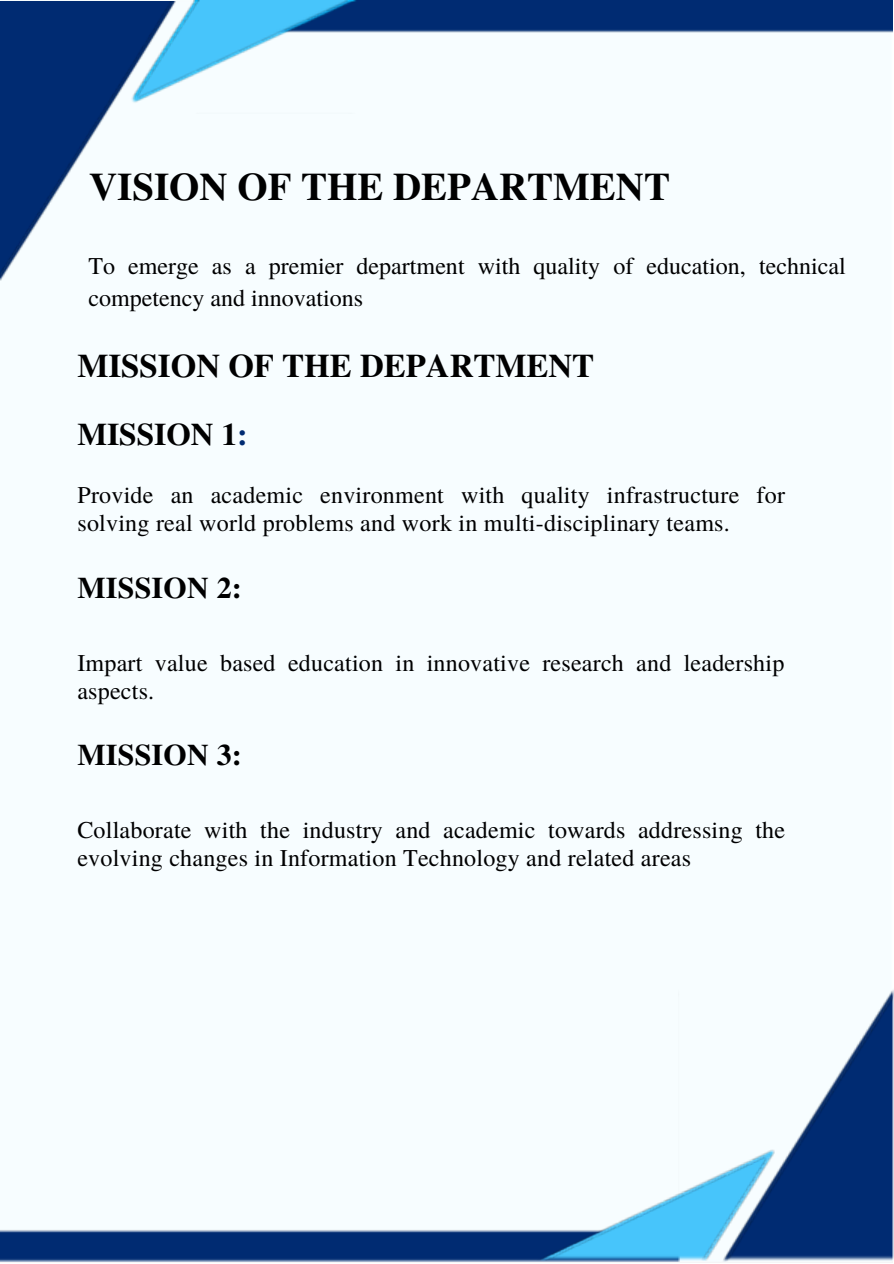
<style>
.page{position:relative;width:894px;height:1264px;background:#fff}
.page>*{position:absolute;margin:0;border:0;box-sizing:border-box;transform-origin:0 0}
.t1{font:700 38.85px "Te X Gyre Termes";color:#000}
.t2{font:700 32.85px "Te X Gyre Termes";color:#000}
.t3{font:700 31.35px "Te X Gyre Termes";color:#000}
.t4{font:700 29.85px "Te X Gyre Termes";letter-spacing:.01em;color:#000}
.t5{font:24px/28.2px "Te X Gyre Termes";letter-spacing:.01em;color:#000}
.s1{color:#002b72}
</style>
<div class="page">
<img style="left:357px;top:0;width:535px;height:33px">
<img style="left:0;top:2px;width:131px;height:278px">
<img style="left:0;top:1229px;width:679px;height:32px">
<img style="left:678px;top:990px;width:215px;height:270px">
<img style="left:131px;top:0;width:226px;height:114px">
<img style="left:535px;top:1149px;width:239px;height:111px">
<h1 class="t1" style="left:89px;top:156px;width:582px">VISION OF THE DEPARTMENT</h1>
<p class="t5" style="left:88px;top:249px;width:758px;line-height:31.5px">To emerge as a premier department with quality of education, technical competency and innovations</p>
<h2 class="t2" style="left:77px;top:340px;width:518px">MISSION OF THE DEPARTMENT</h2>
<h3 class="t3" style="left:77px;top:410px;width:172px">MISSION 1<span class="s1">:</span></h3>
<p class="t5" style="left:77px;top:479px;width:708px">Provide an academic environment with quality infrastructure for solving real world problems and work in multi-disciplinary teams.</p>
<p class="t4" style="left:77px;top:564px;width:166px">MISSION 2:</p>
<p class="t5" style="left:77px;top:647px;width:708px">Impart value based education in innovative research and leadership aspects.</p>
<p class="t4" style="left:77px;top:731px;width:166px">MISSION 3:</p>
<p class="t5" style="left:77px;top:814px;width:709px">Collaborate with the industry and academic towards addressing the evolving changes in Information Technology and related areas</p>
</div>
